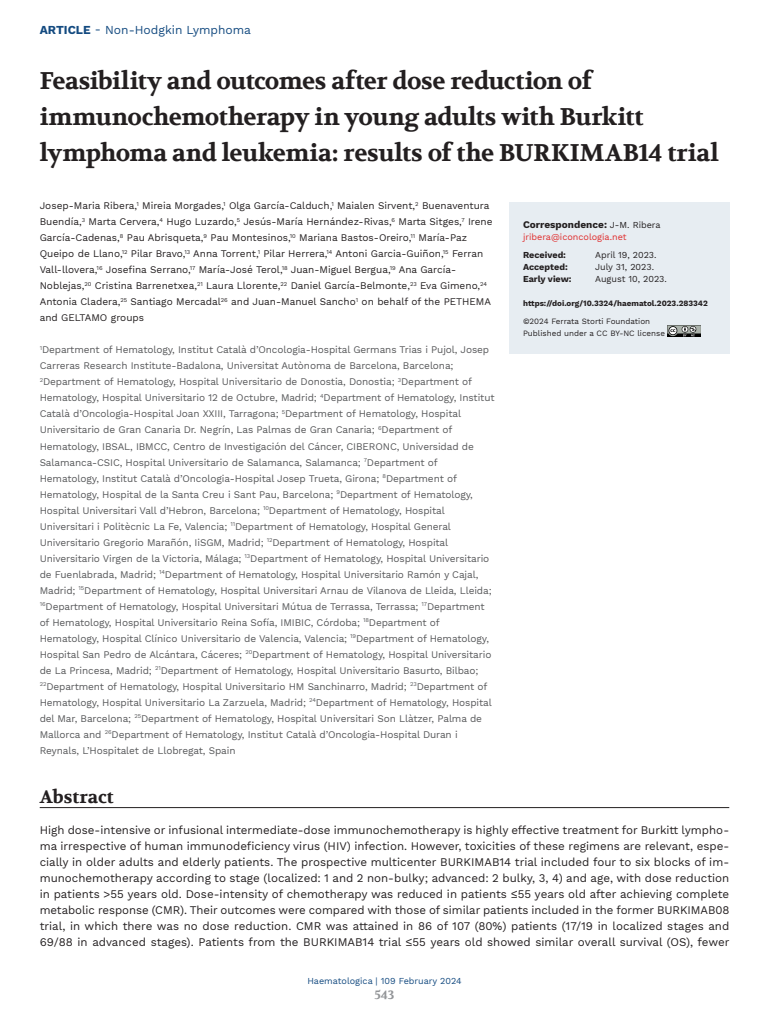
<style>
.page{position:relative;width:769px;height:1024px;background:#fff}
.page>*{position:absolute;margin:0;border:0;box-sizing:border-box;transform-origin:0 0}
.TITOLO_Articolo{font:700 24px/36px "Volkhov";letter-spacing:-.02em;color:#231f20}
.TITOLO_con_filetto_sotto{font:700 18px "Volkhov";color:#231f20}
.t1{font:12px "Work Sans";color:#134a80}
.t2{font:700 12px "Volkhov";color:#939598}
.ABSTRACT_Testo{font:11.5px/16px "Work Sans";color:#231f20;text-align:justify}
.AFFILIAZIONI{font:10px/16px "Work Sans";letter-spacing:-.01em;color:#57585a}
.AUTORI{font:10px/16px "Work Sans";color:#231f20}
.t3{font:700 10px "Work Sans";color:#231f20}
.t4{font:9px "Work Sans";color:#231f20}
.t5{font:9px "Work Sans";color:#134a80}
.t6{font:700 9px "Work Sans";color:#231f20}
.t7{font:9px "Work Sans";color:#e02b2b}
.t8{font:8px "Work Sans";color:#231f20}
.SCHEDA_Sito{font:700 8px "Work Sans";color:#231f20}
.s1{font-weight:700}
.s2{font-weight:400;font-size:9px}
</style>
<div class="page">
<hr style="left:40px;top:807px;width:689px;height:1px;background:#231f20">
<div style="left:508px;top:202px;width:221px;height:151px;background:#e7edf2"></div>
<img style="left:667px;top:325px;width:33px;height:11px">
<p class="t1" style="left:40px;top:23px;width:213px"><span class="s1">ARTICLE</span> - Non-Hodgkin Lymphoma</p>
<p class="TITOLO_Articolo" style="left:40px;top:63px;width:680px">Feasibility and outcomes after dose reduction of immunochemotherapy in young adults with Burkitt lymphoma and leukemia: results of the BURKIMAB14 trial</p>
<p class="AUTORI" style="left:40px;top:198px;width:454px">Josep-Maria Ribera,<sup>1</sup> Mireia Morgades,<sup>1</sup> Olga García-Calduch,<sup>1</sup> Maialen Sirvent,<sup>2</sup> Buenaventura Buendía,<sup>3</sup> Marta Cervera,<sup>4</sup> Hugo Luzardo,<sup>5</sup> Jesús-María Hernández-Rivas,<sup>6</sup> Marta Sitges,<sup>7</sup> Irene García-Cadenas,<sup>8</sup> Pau Abrisqueta,<sup>9</sup> Pau Montesinos,<sup>10</sup> Mariana Bastos-Oreiro,<sup>11</sup> María-Paz Queipo de Llano,<sup>12</sup> Pilar Bravo,<sup>13</sup> Anna Torrent,<sup>1</sup> Pilar Herrera,<sup>14</sup> Antoni Garcia-Guiñon,<sup>15</sup> Ferran Vall-llovera,<sup>16</sup> Josefina Serrano,<sup>17</sup> María-José Terol,<sup>18</sup> Juan-Miguel Bergua,<sup>19</sup> Ana García-Noblejas,<sup>20</sup> Cristina Barrenetxea,<sup>21</sup> Laura Llorente,<sup>22</sup> Daniel García-Belmonte,<sup>23</sup> Eva Gimeno,<sup>24<br></sup>Antonia Cladera,<sup>25</sup> Santiago Mercadal<sup>26</sup> and Juan-Manuel Sancho<sup>1</sup> on behalf of the PETHEMA and GELTAMO groups</p>
<p class="AFFILIAZIONI" style="left:40px;top:342px;width:456px"><sup>1</sup>Department of Hematology, Institut Català d’Oncologia-Hospital Germans Trias i Pujol, Josep Carreras Research Institute-Badalona, Universitat Autònoma de Barcelona, Barcelona; <sup>2</sup>Department of Hematology, Hospital Universitario de Donostia, Donostia; <sup>3</sup>Department of Hematology, Hospital Universitario 12 de Octubre, Madrid; <sup>4</sup>Department of Hematology, Institut Català d’Oncologia-Hospital Joan XXIII, Tarragona; <sup>5</sup>Department of Hematology, Hospital Universitario de Gran Canaria Dr. Negrín, Las Palmas de Gran Canaria; <sup>6</sup>Department of Hematology, IBSAL, IBMCC, Centro de Investigación del Cáncer, CIBERONC, Universidad de Salamanca-CSIC, Hospital Universitario de Salamanca, Salamanca; <sup>7</sup>Department of Hematology, Institut Català d’Oncologia-Hospital Josep Trueta, Girona; <sup>8</sup>Department of Hematology, Hospital de la Santa Creu i Sant Pau, Barcelona; <sup>9</sup>Department of Hematology, Hospital Universitari Vall d’Hebron, Barcelona; <sup>10</sup>Department of Hematology, Hospital Universitari i Politècnic La Fe, Valencia; <sup>11</sup>Department of Hematology, Hospital General Universitario Gregorio Marañón, IiSGM, Madrid; <sup>12</sup>Department of Hematology, Hospital Universitario Virgen de la Victoria, Málaga; <sup>13</sup>Department of Hematology, Hospital Universitario de Fuenlabrada, Madrid; <sup>14</sup>Department of Hematology, Hospital Universitario Ramón y Cajal, Madrid; <sup>15</sup>Department of Hematology, Hospital Universitari Arnau de Vilanova de Lleida, Lleida; <sup>16</sup>Department of Hematology, Hospital Universitari Mútua de Terrassa, Terrassa; <sup>17</sup>Department of Hematology, Hospital Universitario Reina Sofía, IMIBIC, Córdoba; <sup>18</sup>Department of Hematology, Hospital Clínico Universitario de Valencia, Valencia; <sup>19</sup>Department of Hematology, Hospital San Pedro de Alcántara, Cáceres; <sup>20</sup>Department of Hematology, Hospital Universitario de La Princesa, Madrid; <sup>21</sup>Department of Hematology, Hospital Universitario Basurto, Bilbao; <sup>22</sup>Department of Hematology, Hospital Universitario HM Sanchinarro, Madrid; <sup>23</sup>Department of Hematology, Hospital Universitario La Zarzuela, Madrid; <sup>24</sup>Department of Hematology, Hospital del Mar, Barcelona; <sup>25</sup>Department of Hematology, Hospital Universitari Son Llàtzer, Palma de Mallorca and <sup>26</sup>Department of Hematology, Institut Català d’Oncologia-Hospital Duran i Reynals, L’Hospitalet de Llobregat, Spain</p>
<p class="TITOLO_con_filetto_sotto" style="left:40px;top:786px;width:75px">Abstract</p>
<p class="ABSTRACT_Testo" style="left:40px;top:822px;width:691px">High dose-intensive or infusional intermediate-dose immunochemotherapy is highly effective treatment for Burkitt lympho&shy;ma irrespective of human immunodeficiency virus (HIV) infection. However, toxicities of these regimens are relevant, espe&shy;cially in older adults and elderly patients. The prospective multicenter BURKIMAB14 trial included four to six blocks of im&shy;munochemotherapy according to stage (localized: 1 and 2 non-bulky; advanced: 2 bulky, 3, 4) and age, with dose reduction in patients &gt;55 years old. Dose-intensity of chemotherapy was reduced in patients ≤55 years old after achieving complete metabolic response (CMR). Their outcomes were compared with those of similar patients included in the former BURKIMAB08 trial, in which there was no dose reduction. CMR was attained in 86 of 107 (80%) patients (17/19 in localized stages and 69/88 in advanced stages). Patients from the BURKIMAB14 trial ≤55 years old showed similar overall survival (OS), fewer</p>
<p class="t3" style="left:523px;top:219px;width:139px">Correspondence: <span class="s2">J-M. Ribera</span></p>
<p class="t7" style="left:523px;top:232px;width:105px">jribera@iconcologia.net</p>
<p class="t6" style="left:523px;top:250px;width:44px">Received:</p>
<p class="t4" style="left:595px;top:250px;width:63px">April 19, 2023.</p>
<p class="t6" style="left:523px;top:262px;width:46px">Accepted:</p>
<p class="t4" style="left:595px;top:262px;width:60px">July 31, 2023.</p>
<p class="t6" style="left:523px;top:274px;width:50px">Early view:</p>
<p class="t4" style="left:595px;top:274px;width:73px">August 10, 2023.</p>
<p class="SCHEDA_Sito" style="left:523px;top:299px;width:186px">https://doi.org/10.3324/haematol.2023.283342</p>
<p class="t8" style="left:523px;top:317px;width:129px">©2024 Ferrata Storti Foundation</p>
<p class="t8" style="left:523px;top:329px;width:143px">Published under a CC BY-NC license</p>
<p class="t5" style="left:307px;top:975px;width:156px">Haematologica | 109 February 2024</p>
<p class="t2" style="left:374px;top:987px;width:21px">543</p>
</div>
